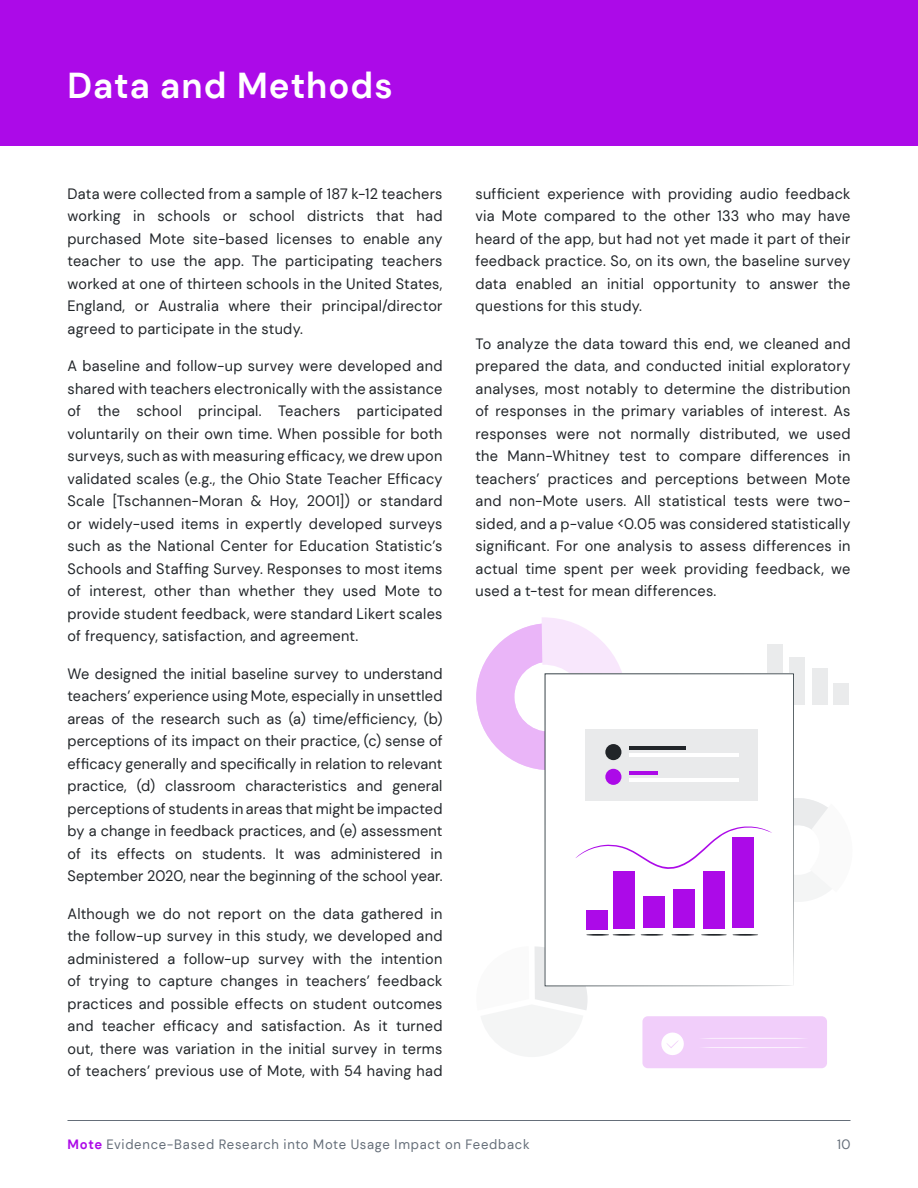
<style>
.page{position:relative;width:918px;height:1188px;background:#fff}
.page>*{position:absolute;margin:0;border:0;box-sizing:border-box;transform-origin:0 0}
.t1{font:700 36px "DM Sans";letter-spacing:.03em;color:#fff}
.t2{font:15px/22.5px "DM Sans";letter-spacing:.015em;color:#212529;text-align:justify}
.t3{font:13.5px "DM Sans";letter-spacing:.055em;color:#656e79}
.s1{font-weight:700;color:#ac0ae8}
</style>
<div class="page">
<hr style="left:68px;top:1120px;width:782px;height:1px;background:#656e79">
<div style="left:0;top:0;width:918px;height:146px;background:#ac0ae8"></div>
<svg style="left:481px;top:946px;width:107px;height:111px"></svg>
<div style="left:767px;top:644px;width:15px;height:61px;background:#eaebec"></div>
<div style="left:790px;top:658px;width:15px;height:47px;background:#eaebec"></div>
<div style="left:812px;top:669px;width:15px;height:36px;background:#eaebec"></div>
<div style="left:833px;top:683px;width:15px;height:22px;background:#eaebec"></div>
<svg style="left:476px;top:617px;width:146px;height:154px"></svg>
<div style="left:642px;top:1016px;width:185px;height:52px;background:#f1cefa;border-radius:5px"></div>
<svg style="left:661px;top:1032px;width:23px;height:23px"></svg>
<hr style="left:698px;top:1038px;width:111px;height:1px;background:#fff;border-radius:50%">
<hr style="left:699px;top:1047px;width:110px;height:1px;background:#fff;border-radius:50%">
<svg style="left:545px;top:673px;width:249px;height:313px"></svg>
<svg style="left:575px;top:792px;width:256px;height:116px"></svg>
<div style="left:613px;top:871px;width:22px;height:57px;background:#ac0ae8"></div>
<div style="left:703px;top:871px;width:21px;height:57px;background:#ac0ae8"></div>
<div style="left:733px;top:837px;width:21px;height:91px;background:#ac0ae8"></div>
<div style="left:586px;top:910px;width:21px;height:19px;background:#ac0ae8"></div>
<div style="left:643px;top:897px;width:21px;height:31px;background:#ac0ae8"></div>
<div style="left:673px;top:890px;width:21px;height:38px;background:#ac0ae8"></div>
<hr style="left:613px;top:934px;width:22px;height:2px;background:#212529;border-radius:50%">
<hr style="left:586px;top:934px;width:23px;height:2px;background:#212529;border-radius:50%">
<hr style="left:732px;top:934px;width:26px;height:2px;background:#212529;border-radius:50%">
<hr style="left:701px;top:934px;width:26px;height:2px;background:#212529;border-radius:50%">
<hr style="left:671px;top:934px;width:23px;height:2px;background:#212529;border-radius:50%">
<hr style="left:641px;top:934px;width:22px;height:2px;background:#212529;border-radius:50%">
<div style="left:586px;top:729px;width:172px;height:72px;background:#e9eaeb"></div>
<div style="left:605px;top:744px;width:16px;height:16px;background:#212529;border-radius:50%"></div>
<hr style="left:630px;top:747px;width:56px;height:3px;background:#212529">
<hr style="left:630px;top:754px;width:109px;height:3px;background:#fff">
<div style="left:605px;top:769px;width:16px;height:16px;background:#ac0ae8;border-radius:50%"></div>
<hr style="left:630px;top:771px;width:28px;height:3px;background:#ac0ae8">
<hr style="left:630px;top:778px;width:109px;height:3px;background:#fff">
<p class="t1" style="left:68px;top:63px;width:327px">Data and Methods</p>
<p class="t2" style="left:68px;top:182px;width:377px">Data were collected from a sample of 187 k-12 teachers working in schools or school districts that had purchased Mote site-based licenses to enable any teacher to use the app. The participating teachers worked at one of thirteen schools in the United States, England, or Australia where their principal/director agreed to participate in the study.</p>
<p class="t2" style="left:68px;top:355px;width:377px">A baseline and follow-up survey were developed and shared with teachers electronically with the assistance of the school principal. Teachers participated voluntarily on their own time. When possible for both surveys, such as with measuring efficacy, we drew upon validated scales (e.g., the Ohio State Teacher Efficacy Scale [Tschannen-Moran &amp; Hoy, 2001]) or standard or widely-used items in expertly developed surveys such as the National Center for Education Statistic’s Schools and Staffing Survey. Responses to most items of interest, other than whether they used Mote to provide student feedback, were standard Likert scales of frequency, satisfaction, and agreement.</p>
<p class="t2" style="left:68px;top:662px;width:377px">We designed the initial baseline survey to understand teachers’ experience using Mote, especially in unsettled areas of the research such as (a) time/efficiency, (b) perceptions of its impact on their practice, (c) sense of efficacy generally and specifically in relation to relevant practice, (d) classroom characteristics and general perceptions of students in areas that might be impacted by a change in feedback practices, and (e) assessment of its effects on students. It was administered in September 2020, near the beginning of the school year.</p>
<p class="t2" style="left:68px;top:902px;width:377px">Although we do not report on the data gathered in the follow-up survey in this study, we developed and administered a follow-up survey with the intention of trying to capture changes in teachers’ feedback practices and possible effects on student outcomes and teacher efficacy and satisfaction. As it turned out, there was variation in the initial survey in terms of teachers’ previous use of Mote, with 54 having had</p>
<p class="t2" style="left:476px;top:182px;width:377px">sufficient experience with providing audio feedback via Mote compared to the other 133 who may have heard of the app, but had not yet made it part of their feedback practice. So, on its own, the baseline survey data enabled an initial opportunity to answer the questions for this study.</p>
<p class="t2" style="left:476px;top:332px;width:377px">To analyze the data toward this end, we cleaned and prepared the data, and conducted initial exploratory analyses, most notably to determine the distribution of responses in the primary variables of interest. As responses were not normally distributed, we used the Mann-Whitney test to compare differences in teachers’ practices and perceptions between Mote and non-Mote users. All statistical tests were two&shy;sided, and a p-value &lt;0.05 was considered statistically significant. For one analysis to assess differences in actual time spent per week providing feedback, we used a t-test for mean differences.</p>
<p class="t3" style="left:68px;top:1136px;width:464px"><span class="s1">Mote</span> Evidence-Based Research into Mote Usage Impact on Feedback</p>
<p class="t3" style="left:837px;top:1136px;width:15px">10</p>
</div>
